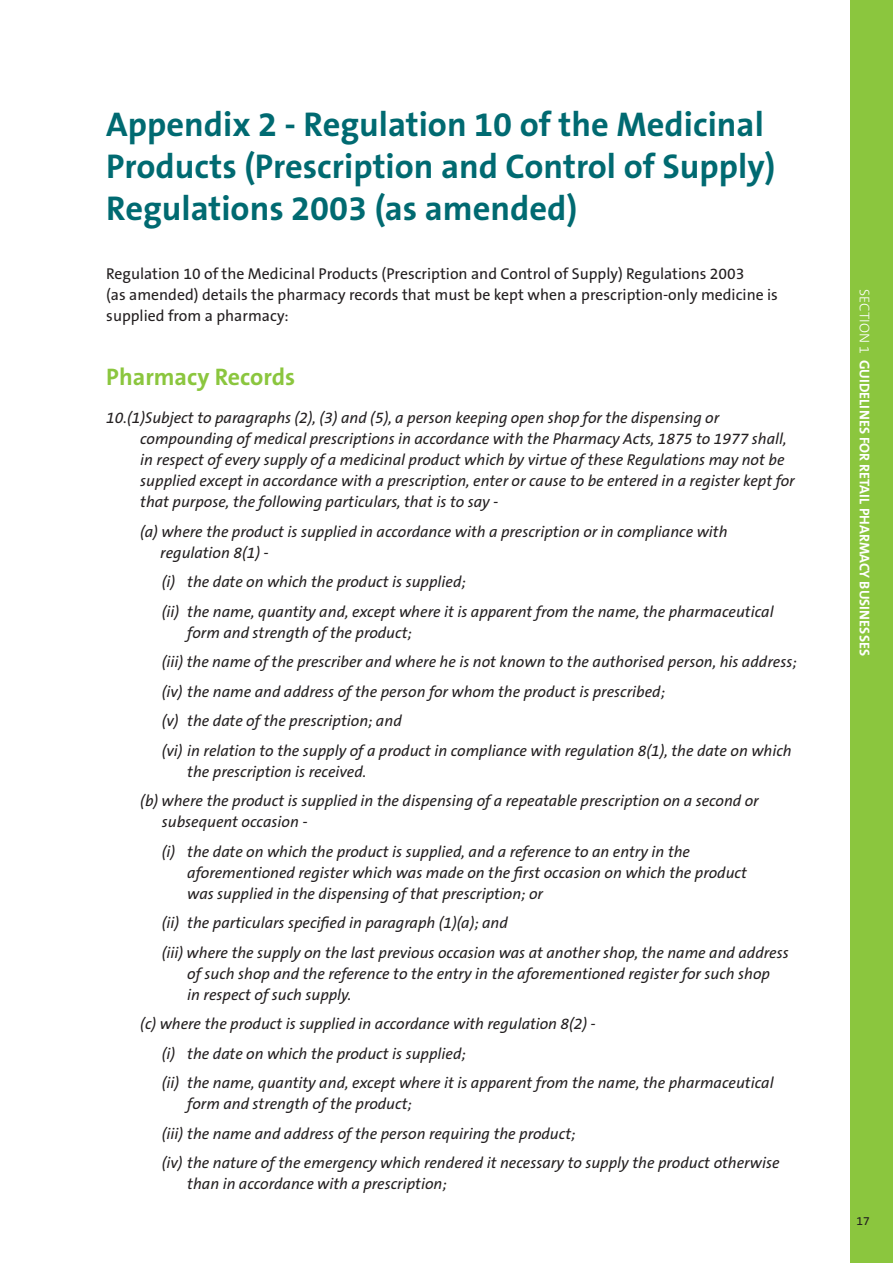
<style>
.page{position:relative;width:893px;height:1263px;background:#fff}
.page>*{position:absolute;margin:0;border:0;box-sizing:border-box;transform-origin:0 0}
._01__HEAD_1{font:700 34.5px/42px "The Sans B7";color:#006a71}
.HEAD_2{font:700 24px "The Sans B7";color:#8bc63e}
.Italic_Bullet_1{font:italic 15.75px/21px "The Sans B5 Plain";color:#231f20}
._01__BULLETS{font:15.75px/21px "The Sans B5 Plain";color:#231f20}
.t1{font:700 14.1px "The Sans B7";color:#fff}
.t2{font:12px "The Sans B5 Plain";color:#231f20}
.s1{font-family:"The Sans B3";font-weight:300}
</style>
<div class="page">
<div style="left:850px;top:0;width:43px;height:1263px;background:#8bc63e"></div>
<p class="_01__HEAD_1" style="left:106px;top:104px;width:670px">Appendix 2 - Regulation 10 of the Medicinal<br>Products (Prescription and Control of Supply)<br>Regulations 2003 (as amended)</p>
<p class="_01__BULLETS" style="left:106px;top:264px;width:673px">Regulation 10 of the Medicinal Products (Prescription and Control of Supply) Regulations 2003<br>(as amended) details the pharmacy records that must be kept when a prescription-only medicine is supplied from a pharmacy:</p>
<p class="HEAD_2" style="left:106px;top:364px;width:190px">Pharmacy Records</p>
<p class="Italic_Bullet_1" style="left:140px;top:408px;width:656px;text-indent:-34px">10.(1)Subject to paragraphs (2), (3) and (5), a person keeping open shop for the dispensing or compounding of medical prescriptions in accordance with the Pharmacy Acts, 1875 to 1977 shall, in respect of every supply of a medicinal product which by virtue of these Regulations may not be supplied except in accordance with a prescription, enter or cause to be entered in a register kept for that purpose, the following particulars, that is to say -</p>
<p class="Italic_Bullet_1" style="left:160px;top:521px;width:569px;text-indent:-20px">(a) where the product is supplied in accordance with a prescription or in compliance with regulation 8(1) -</p>
<p class="Italic_Bullet_1" style="left:162px;top:572px;width:306px">(i) the date on which the product is supplied;</p>
<p class="Italic_Bullet_1" style="left:187px;top:601px;width:588px;text-indent:-25px">(ii) the name, quantity and, except where it is apparent from the name, the pharmaceutical form and strength of the product;</p>
<p class="Italic_Bullet_1" style="left:162px;top:652px;width:636px">(iii) the name of the prescriber and where he is not known to the authorised person, his address;</p>
<p class="Italic_Bullet_1" style="left:162px;top:681px;width:505px">(iv) the name and address of the person for whom the product is prescribed;</p>
<p class="Italic_Bullet_1" style="left:162px;top:711px;width:241px">(v) the date of the prescription; and</p>
<p class="Italic_Bullet_1" style="left:187px;top:740px;width:606px;text-indent:-25px">(vi) in relation to the supply of a product in compliance with regulation 8(1), the date on which the prescription is received.</p>
<p class="Italic_Bullet_1" style="left:162px;top:791px;width:598px;text-indent:-21px">(b) where the product is supplied in the dispensing of a repeatable prescription on a second or subsequent occasion -</p>
<p class="Italic_Bullet_1" style="left:187px;top:841px;width:561px;text-indent:-25px">(i) the date on which the product is supplied, and a reference to an entry in the aforementioned register which was made on the first occasion on which the product was supplied in the dispensing of that prescription; or</p>
<p class="Italic_Bullet_1" style="left:162px;top:913px;width:348px">(ii) the particulars specified in paragraph (1)(a); and</p>
<p class="Italic_Bullet_1" style="left:187px;top:942px;width:603px;text-indent:-25px">(iii) where the supply on the last previous occasion was at another shop, the name and address of such shop and the reference to the entry in the aforementioned register for such shop<br>in respect of such supply.</p>
<p class="Italic_Bullet_1" style="left:140px;top:1014px;width:457px">(c) where the product is supplied in accordance with regulation 8(2) -</p>
<p class="Italic_Bullet_1" style="left:162px;top:1043px;width:306px">(i) the date on which the product is supplied;</p>
<p class="Italic_Bullet_1" style="left:187px;top:1073px;width:588px;text-indent:-25px">(ii) the name, quantity and, except where it is apparent from the name, the pharmaceutical form and strength of the product;</p>
<p class="Italic_Bullet_1" style="left:162px;top:1123px;width:415px">(iii) the name and address of the person requiring the product;</p>
<p class="Italic_Bullet_1" style="left:187px;top:1153px;width:594px;text-indent:-25px">(iv) the nature of the emergency which rendered it necessary to supply the product otherwise than in accordance with a prescription;</p>
<p class="t1" style="left:872px;top:289px;width:368px;rotate:90deg"><span class="s1">SECTION 1</span> GUIDELINES FOR RETAIL PHARMACY BUSINESSES</p>
<p class="t2" style="left:857px;top:1214px;width:15px">17</p>
</div>
